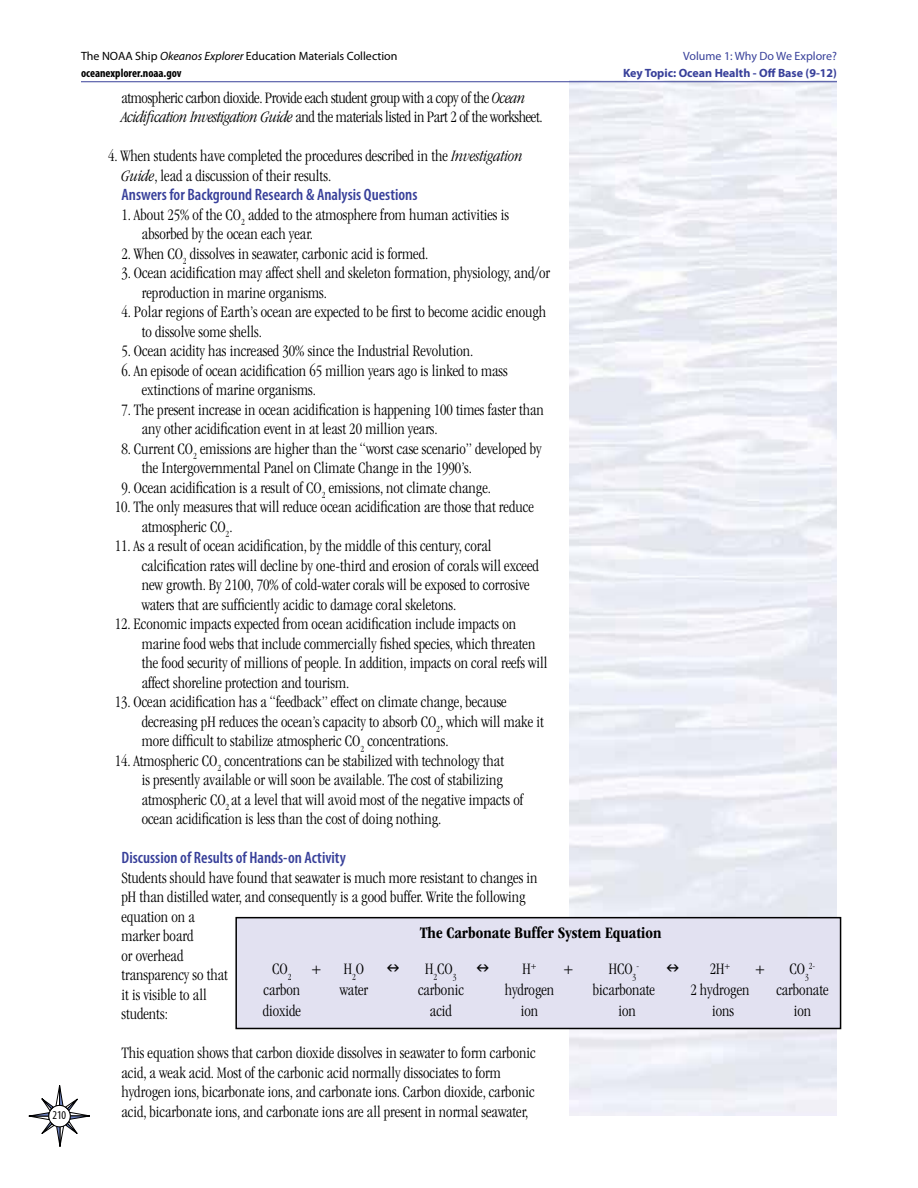
<style>
.page{position:relative;width:918px;height:1188px;background:#fff}
.page>*{position:absolute;margin:0;border:0;box-sizing:border-box;transform-origin:0 0}
.Indent_w{font:300 condensed 16.5px/19.5px "ITC Garamond Std";color:#000}
.Learning_Procedure{font:300 condensed 16.5px/19.5px "ITC Garamond Std";color:#000}
.Learning_Procedure-2{font:300 condensed 16.5px/19.5px "ITC Garamond Std";letter-spacing:-.02em;color:#000}
.body_text{font:300 condensed 16.5px "ITC Garamond Std";color:#000}
.subhead{font:600 condensed 16.5px "Myriad Pro";color:#38409a}
.body_text-2{font:700 condensed 16.5px "ITC Garamond Std";color:#000}
.t1{font:12px/16.5px "Myriad Pro";color:#000}
.t2{font:700 12px "Myriad Pro";color:#38409a}
.t3{font:12px "Myriad Pro";color:#38409a}
.t4{font:condensed 12px "Myriad Pro";color:#000}
.body_text-3{font:300 condensed 9.6px "ITC Garamond Std";color:#000}
.s1{font-style:italic}
.s2{font-weight:700;font-stretch:condensed}
</style>
<div class="page">
<svg style="left:28px;top:1085px;width:62px;height:62px"></svg>
<hr style="left:81px;top:81px;width:756px;height:1px;background:#38409a">
<div style="left:236px;top:918px;width:605px;height:110px;background:#e2e1f1"></div>
<div style="left:235px;top:917px;width:606px;height:112px;border:2px solid #000"></div>
<p class="t4" style="left:52px;top:1108px;width:15px">210</p>
<p class="t1" style="left:81px;top:48px;width:318px">The NOAA Ship <span class="s1">Okeanos Explorer</span> Education Materials Collection <span class="s2">oceanexplorer.noaa.gov</span></p>
<p class="Learning_Procedure-2" style="left:122px;top:88px;width:423px">atmospheric carbon dioxide. Provide each student group with a copy of the <span class="s1">Ocean<br>Acidification Investigation Guide</span> and the materials listed in Part 2 of the worksheet.</p>
<p class="Learning_Procedure" style="left:122px;top:147px;width:403px;text-indent:-14px">4. When students have completed the procedures described in the <span class="s1">Investigation<br>Guide</span>, lead a discussion of their results.</p>
<p class="subhead" style="left:122px;top:185px;width:298px">Answers for Background Research &amp; Analysis Questions</p>
<p class="Indent_w" style="left:142px;top:205px;width:369px;text-indent:-20px">1. About 25% of the CO<sub>2</sub> added to the atmosphere from human activities is absorbed by the ocean each year.</p>
<p class="Indent_w" style="left:122px;top:244px;width:308px">2. When CO<sub>2</sub> dissolves in seawater, carbonic acid is formed.</p>
<p class="Indent_w" style="left:142px;top:264px;width:410px;text-indent:-20px">3. Ocean acidification may affect shell and skeleton formation, physiology, and/or reproduction in marine organisms.</p>
<p class="Indent_w" style="left:142px;top:303px;width:406px;text-indent:-20px">4. Polar regions of Earth’s ocean are expected to be first to become acidic enough to dissolve some shells.</p>
<p class="Indent_w" style="left:122px;top:342px;width:353px">5. Ocean acidity has increased 30% since the Industrial Revolution.</p>
<p class="Indent_w" style="left:142px;top:361px;width:368px;text-indent:-20px">6. An episode of ocean acidification 65 million years ago is linked to mass extinctions of marine organisms.</p>
<p class="Indent_w" style="left:142px;top:400px;width:404px;text-indent:-20px">7. The present increase in ocean acidification is happening 100 times faster than any other acidification event in at least 20 million years.</p>
<p class="Indent_w" style="left:142px;top:439px;width:401px;text-indent:-20px">8. Current CO<sub>2</sub> emissions are higher than the “worst case scenario” developed by the Intergovernmental Panel on Climate Change in the 1990’s.</p>
<p class="Indent_w" style="left:122px;top:478px;width:371px">9. Ocean acidification is a result of CO<sub>2</sub> emissions, not climate change.</p>
<p class="Indent_w" style="left:142px;top:498px;width:394px;text-indent:-27px">10. The only measures that will reduce ocean acidification are those that reduce atmospheric CO<sub>2</sub>.</p>
<p class="Indent_w" style="left:142px;top:537px;width:399px;text-indent:-27px">11. As a result of ocean acidification, by the middle of this century, coral calcification rates will decline by one-third and erosion of corals will exceed new growth. By 2100, 70% of cold-water corals will be exposed to corrosive waters that are sufficiently acidic to damage coral skeletons.</p>
<p class="Indent_w" style="left:142px;top:615px;width:407px;text-indent:-27px">12. Economic impacts expected from ocean acidification include impacts on marine food webs that include commercially fished species, which threaten the food security of millions of people. In addition, impacts on coral reefs will affect shoreline protection and tourism.</p>
<p class="Indent_w" style="left:142px;top:693px;width:403px;text-indent:-27px">13. Ocean acidification has a “feedback” effect on climate change, because decreasing pH reduces the ocean’s capacity to absorb CO<sub>2</sub>, which will make it more difficult to stabilize atmospheric CO<sub>2</sub> concentrations.</p>
<p class="Indent_w" style="left:142px;top:751px;width:383px;text-indent:-27px">14. Atmospheric CO<sub>2</sub> concentrations can be stabilized with technology that<br>is presently available or will soon be available. The cost of stabilizing atmospheric CO<sub>2</sub> at a level that will avoid most of the negative impacts of ocean acidification is less than the cost of doing nothing.</p>
<p class="subhead" style="left:122px;top:848px;width:226px">Discussion of Results of Hands-on Activity</p>
<p class="Learning_Procedure" style="left:121px;top:868px;width:418px">Students should have found that seawater is much more resistant to changes in pH than distilled water, and consequently is a good buffer. Write the following equation on a<br>marker board<br>or overhead<br>transparency so that<br>it is visible to all<br>students:</p>
<p class="Learning_Procedure" style="left:121px;top:1044px;width:416px">This equation shows that carbon dioxide dissolves in seawater to form carbonic acid, a weak acid. Most of the carbonic acid normally dissociates to form hydrogen ions, bicarbonate ions, and carbonate ions. Carbon dioxide, carbonic acid, bicarbonate ions, and carbonate ions are all present in normal seawater,</p>
<p class="t3" style="left:683px;top:49px;width:155px">Volume 1: Why Do We Explore?</p>
<p class="t2" style="left:623px;top:65px;width:215px">Key Topic: Ocean Health - Off Base (9-12)</p>
<p class="body_text-2" style="left:420px;top:924px;width:243px">The Carbonate Buffer System Equation</p>
<p class="body_text" style="left:272px;top:960px;width:51px">CO<sub>2</sub> +</p>
<p class="body_text" style="left:344px;top:960px;width:22px">H<sub>2</sub>O</p>
<p class="body_text" style="left:386px;top:960px;width:106px">■ H<sub>2</sub>CO<sub>3</sub> ■</p>
<p class="body_text" style="left:522px;top:960px;width:16px">H<sup>+</sup></p>
<p class="body_text" style="left:564px;top:960px;width:11px">+</p>
<p class="body_text" style="left:609px;top:960px;width:29px">HCO<sub>3</sub></p>
<p class="body_text-3" style="left:636px;top:960px;width:45px">- ■</p>
<p class="body_text" style="left:710px;top:960px;width:22px">2H<sup>+</sup></p>
<p class="body_text" style="left:755px;top:960px;width:11px">+</p>
<p class="body_text" style="left:790px;top:960px;width:21px">CO<sub>3</sub></p>
<p class="body_text-3" style="left:809px;top:960px;width:8px">2-</p>
<p class="body_text" style="left:264px;top:981px;width:38px">carbon</p>
<p class="body_text" style="left:340px;top:981px;width:30px">water</p>
<p class="body_text" style="left:418px;top:981px;width:47px">carbonic</p>
<p class="body_text" style="left:505px;top:981px;width:51px">hydrogen</p>
<p class="body_text" style="left:593px;top:981px;width:64px">bicarbonate</p>
<p class="body_text" style="left:690px;top:981px;width:61px">2 hydrogen</p>
<p class="body_text" style="left:776px;top:981px;width:54px">carbonate</p>
<p class="body_text" style="left:263px;top:1002px;width:40px">dioxide</p>
<p class="body_text" style="left:430px;top:1002px;width:23px">acid</p>
<p class="body_text" style="left:521px;top:1002px;width:19px">ion</p>
<p class="body_text" style="left:618px;top:1002px;width:19px">ion</p>
<p class="body_text" style="left:712px;top:1002px;width:23px">ions</p>
<p class="body_text" style="left:794px;top:1002px;width:19px">ion</p>
</div>
